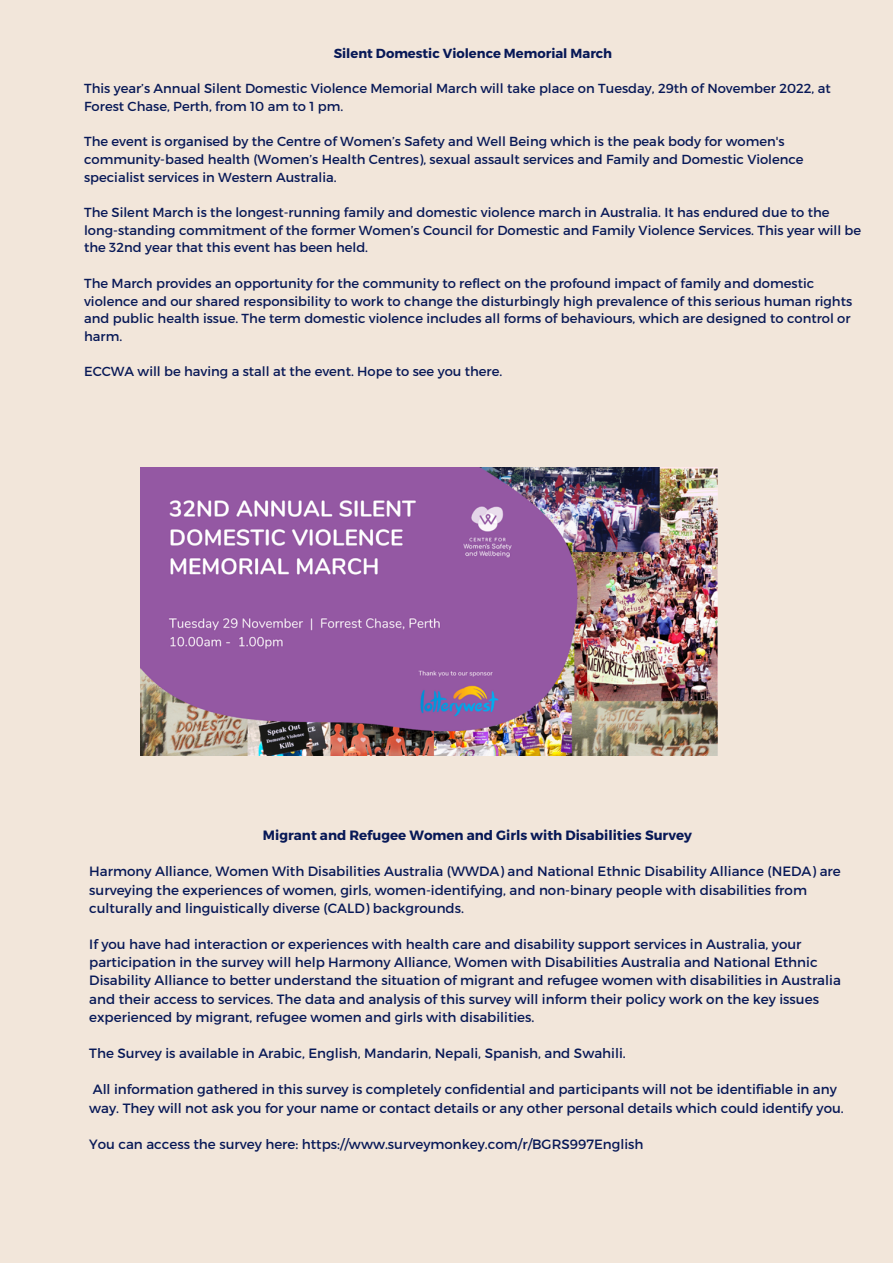
<style>
.page{position:relative;width:893px;height:1264px;background:#fff}
.page>*{position:absolute;margin:0;border:0;box-sizing:border-box;transform-origin:0 0}
.t1{font:13.5px/18.1px "Montserrat";color:#081957}
.t2{font:700 13.5px "Montserrat";color:#081957}
.t3{font:13.05px/17.7px "Montserrat";color:#081957}
.t4{font:700 13.05px "Montserrat";color:#081957}
</style>
<div class="page">
<div style="left:0;top:0;width:892px;height:1262px;background:#f2e6da"></div>
<img style="left:140px;top:468px;width:577px;height:287px">
<p class="t4" style="left:334px;top:44px;width:280px">Silent Domestic Violence Memorial March</p>
<p class="t3" style="left:84px;top:79px;width:748px">This year’s Annual Silent Domestic Violence Memorial March will take place on Tuesday, 29th of November 2022, at<br>Forest Chase, Perth, from 10 am to 1 pm.</p>
<p class="t3" style="left:84px;top:132px;width:721px">The event is organised by the Centre of Women’s Safety and Well Being which is the peak body for women's community-based health (Women’s Health Centres), sexual assault services and Family and Domestic Violence specialist services in Western Australia.</p>
<p class="t3" style="left:84px;top:203px;width:778px">The Silent March is the longest-running family and domestic violence march in Australia. It has endured due to the long-standing commitment of the former Women’s Council for Domestic and Family Violence Services. This year will be the 32nd year that this event has been held.</p>
<p class="t3" style="left:84px;top:274px;width:769px">The March provides an opportunity for the community to reflect on the profound impact of family and domestic violence and our shared responsibility to work to change the disturbingly high prevalence of this serious human rights and public health issue. The term domestic violence includes all forms of behaviours, which are designed to control or harm.</p>
<p class="t3" style="left:84px;top:362px;width:419px">ECCWA will be having a stall at the event. Hope to see you there.</p>
<p class="t2" style="left:263px;top:826px;width:430px">Migrant and Refugee Women and Girls with Disabilities Survey</p>
<p class="t1" style="left:89px;top:861px;width:753px">Harmony Alliance, Women With Disabilities Australia (WWDA) and National Ethnic Disability Alliance (NEDA) are surveying the experiences of women, girls, women-identifying, and non-binary people with disabilities from culturally and linguistically diverse (CALD) backgrounds.</p>
<p class="t1" style="left:89px;top:934px;width:753px">If you have had interaction or experiences with health care and disability support services in Australia, your participation in the survey will help Harmony Alliance, Women with Disabilities Australia and National Ethnic Disability Alliance to better understand the situation of migrant and refugee women with disabilities in Australia and their access to services. The data and analysis of this survey will inform their policy work on the key issues experienced by migrant, refugee women and girls with disabilities.</p>
<p class="t1" style="left:89px;top:1043px;width:538px">The Survey is available in Arabic, English, Mandarin, Nepali, Spanish, and Swahili.</p>
<p class="t1" style="left:89px;top:1079px;width:756px">All information gathered in this survey is completely confidential and participants will not be identifiable in any way. They will not ask you for your name or contact details or any other personal details which could identify you.</p>
<p class="t1" style="left:89px;top:1134px;width:555px">You can access the survey here: https://www.surveymonkey.com/r/BGRS997English</p>
</div>
